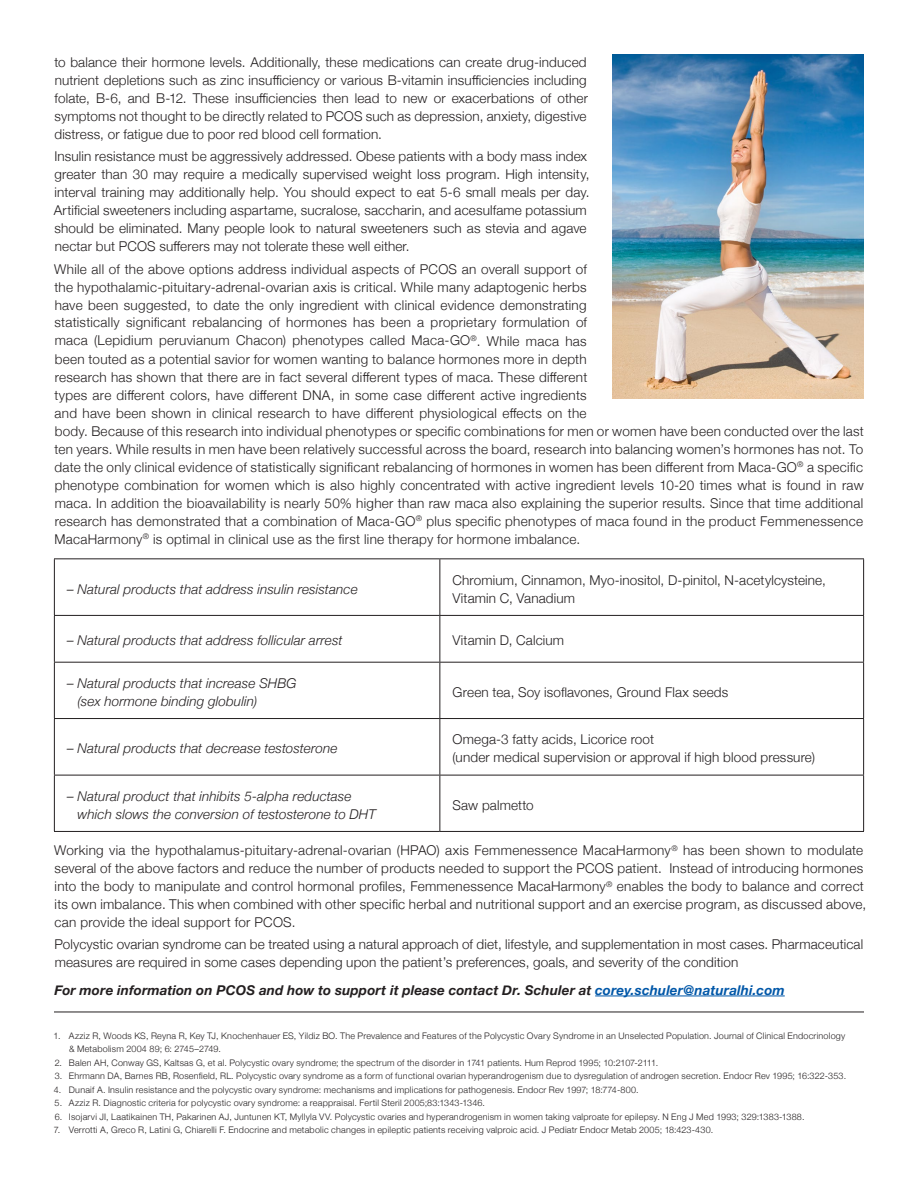
<style>
.page{position:relative;width:918px;height:1188px;background:#fff}
.page>*{position:absolute;margin:0;border:0;box-sizing:border-box;transform-origin:0 0}
.t1{font:300 13.5px/18px "Helvetica Neue";letter-spacing:.02em;color:#231f20}
.t2{font:italic 300 13.5px/18px "Helvetica Neue";letter-spacing:.01em;color:#231f20}
.t3{font:italic 700 13.5px "Helvetica Neue";letter-spacing:.01em;color:#231f20}
.t4{font:300 9px/13.5px "Helvetica Neue";letter-spacing:.025em;color:#231f20}
.s1{color:#0157a8}
</style>
<div class="page">
<hr style="left:54px;top:1012px;width:810px;height:1px;background:#231f20">
<hr style="left:595px;top:996px;width:190px;height:1px;background:#0157a8">
<hr style="left:54px;top:558px;width:386px;height:1px;background:#231f20">
<hr style="left:54px;top:559px;width:1px;height:56px;background:#231f20">
<hr style="left:440px;top:558px;width:424px;height:1px;background:#231f20">
<hr style="left:439px;top:559px;width:1px;height:56px;background:#231f20">
<hr style="left:863px;top:559px;width:1px;height:56px;background:#231f20">
<hr style="left:54px;top:615px;width:386px;height:1px;background:#231f20">
<hr style="left:54px;top:616px;width:1px;height:46px;background:#231f20">
<hr style="left:440px;top:615px;width:424px;height:1px;background:#231f20">
<hr style="left:439px;top:616px;width:1px;height:46px;background:#231f20">
<hr style="left:863px;top:616px;width:1px;height:46px;background:#231f20">
<hr style="left:54px;top:662px;width:386px;height:1px;background:#231f20">
<hr style="left:54px;top:663px;width:1px;height:55px;background:#231f20">
<hr style="left:440px;top:662px;width:424px;height:1px;background:#231f20">
<hr style="left:439px;top:663px;width:1px;height:55px;background:#231f20">
<hr style="left:863px;top:663px;width:1px;height:55px;background:#231f20">
<hr style="left:54px;top:718px;width:386px;height:1px;background:#231f20">
<hr style="left:54px;top:719px;width:1px;height:56px;background:#231f20">
<hr style="left:440px;top:718px;width:424px;height:1px;background:#231f20">
<hr style="left:439px;top:719px;width:1px;height:56px;background:#231f20">
<hr style="left:863px;top:719px;width:1px;height:56px;background:#231f20">
<hr style="left:54px;top:775px;width:386px;height:1px;background:#231f20">
<hr style="left:54px;top:775px;width:1px;height:56px;background:#231f20">
<hr style="left:440px;top:775px;width:424px;height:1px;background:#231f20">
<hr style="left:439px;top:775px;width:1px;height:56px;background:#231f20">
<hr style="left:863px;top:775px;width:1px;height:56px;background:#231f20">
<hr style="left:54px;top:831px;width:386px;height:1px;background:#231f20">
<hr style="left:440px;top:831px;width:424px;height:1px;background:#231f20">
<img style="left:613px;top:54px;width:251px;height:345px">
<p class="t1" style="left:54px;top:52px;width:535px;text-align:justify">to balance their hormone levels. Additionally, these medications can create drug-induced nutrient depletions such as zinc insufficiency or various B-vitamin insufficiencies including folate, B-6, and B-12. These insufficiencies then lead to new or exacerbations of other symptoms not thought to be directly related to PCOS such as depression, anxiety, digestive distress, or fatigue due to poor red blood cell formation.</p>
<p class="t1" style="left:54px;top:147px;width:537px">Insulin resistance must be aggressively addressed. Obese patients with a body mass index greater than 30 may require a medically supervised weight loss program. High intensity, interval training may additionally help. You should expect to eat 5-6 small meals per day.<br>Artificial sweeteners including aspartame, sucralose, saccharin, and acesulfame potassium should be eliminated. Many people look to natural sweeteners such as stevia and agave nectar but PCOS sufferers may not tolerate these well either.</p>
<p class="t1" style="left:54px;top:259px;width:811px">While all of the above options address individual aspects of PCOS an overall support of<br>the hypothalamic-pituitary-adrenal-ovarian axis is critical. While many adaptogenic herbs<br>have been suggested, to date the only ingredient with clinical evidence demonstrating<br>statistically significant rebalancing of hormones has been a proprietary formulation of<br>maca (Lepidium peruvianum Chacon) phenotypes called Maca-GO<sup>®</sup>. While maca has<br>been touted as a potential savior for women wanting to balance hormones more in depth<br>research has shown that there are in fact several different types of maca. These different<br>types are different colors, have different DNA, in some case different active ingredients<br>and have been shown in clinical research to have different physiological effects on the<br>body. Because of this research into individual phenotypes or specific combinations for men or women have been conducted over the last ten years. While results in men have been relatively successful across the board, research into balancing women’s hormones has not. To date the only clinical evidence of statistically significant rebalancing of hormones in women has been different from Maca-GO<sup>®</sup> a specific phenotype combination for women which is also highly concentrated with active ingredient levels 10-20 times what is found in raw maca. In addition the bioavailability is nearly 50% higher than raw maca also explaining the superior results. Since that time additional research has demonstrated that a combination of Maca-GO<sup>®</sup> plus specific phenotypes of maca found in the product Femmenessence MacaHarmony<sup>®</sup> is optimal in clinical use as the first line therapy for hormone imbalance.</p>
<p class="t2" style="left:67px;top:579px;width:292px">– Natural products that address insulin resistance</p>
<p class="t1" style="left:453px;top:570px;width:375px">Chromium, Cinnamon, Myo-inositol, D-pinitol, N-acetylcysteine,<br>Vitamin C, Vanadium</p>
<p class="t2" style="left:67px;top:631px;width:277px">– Natural products that address follicular arrest</p>
<p class="t1" style="left:453px;top:631px;width:113px">Vitamin D, Calcium</p>
<p class="t2" style="left:78px;top:673px;width:220px;text-indent:-11px">– Natural products that increase SHBG (sex hormone binding globulin)</p>
<p class="t1" style="left:453px;top:682px;width:277px">Green tea, Soy isoflavones, Ground Flax seeds</p>
<p class="t2" style="left:67px;top:739px;width:272px">– Natural products that decrease testosterone</p>
<p class="t1" style="left:453px;top:730px;width:364px">Omega-3 fatty acids, Licorice root<br>(under medical supervision or approval if high blood pressure)</p>
<p class="t2" style="left:78px;top:786px;width:300px;text-indent:-11px">– Natural product that inhibits 5-alpha reductase which slows the conversion of testosterone to DHT</p>
<p class="t1" style="left:453px;top:795px;width:83px">Saw palmetto</p>
<p class="t1" style="left:54px;top:841px;width:813px">Working via the hypothalamus-pituitary-adrenal-ovarian (HPAO) axis Femmenessence MacaHarmony<sup>®</sup> has been shown to modulate several of the above factors and reduce the number of products needed to support the PCOS patient. Instead of introducing hormones into the body to manipulate and control hormonal profiles, Femmenessence MacaHarmony<sup>®</sup> enables the body to balance and correct its own imbalance. This when combined with other specific herbal and nutritional support and an exercise program, as discussed above, can provide the ideal support for PCOS.</p>
<p class="t1" style="left:55px;top:935px;width:810px">Polycystic ovarian syndrome can be treated using a natural approach of diet, lifestyle, and supplementation in most cases. Pharmaceutical measures are required in some cases depending upon the patient’s preferences, goals, and severity of the condition</p>
<p class="t3" style="left:54px;top:979px;width:732px">For more information on PCOS and how to support it please contact Dr. Schuler at <span class="s1">corey.schuler@naturalhi.com</span></p>
<p class="t4" style="left:69px;top:1028px;width:778px;text-indent:-16px">1. Azziz R, Woods KS, Reyna R, Key TJ, Knochenhauer ES, Yildiz BO. The Prevalence and Features of the Polycystic Ovary Syndrome in an Unselected Population. Journal of Clinical Endocrinology &amp; Metabolism 2004 89; 6: 2745–2749.</p>
<p class="t4" style="left:55px;top:1055px;width:605px">2. Balen AH, Conway GS, Kaltsas G, et al. Polycystic ovary syndrome; the spectrum of the disorder in 1741 patients. Hum Reprod 1995; 10:2107-2111.</p>
<p class="t4" style="left:55px;top:1069px;width:793px">3. Ehrmann DA, Barnes RB, Rosenfield, RL. Polycystic ovary syndrome as a form of functional ovarian hyperandrogenism due to dysregulation of androgen secretion. Endocr Rev 1995; 16:322-353.</p>
<p class="t4" style="left:54px;top:1082px;width:586px">4. Dunaif A. Insulin resistance and the polycystic ovary syndrome: mechanisms and implications for pathogenesis. Endocr Rev 1997; 18:774-800.</p>
<p class="t4" style="left:55px;top:1096px;width:432px">5. Azziz R. Diagnostic criteria for polycystic ovary syndrome: a reappraisal. Fertil Steril 2005;83:1343-1346.</p>
<p class="t4" style="left:55px;top:1109px;width:751px">6. Isojarvi JI, Laatikainen TH, Pakarinen AJ, Juntunen KT, Myllyla VV. Polycystic ovaries and hyperandrogenism in women taking valproate for epilepsy. N Eng J Med 1993; 329:1383-1388.</p>
<p class="t4" style="left:54px;top:1123px;width:661px">7. Verrotti A, Greco R, Latini G, Chiarelli F. Endocrine and metabolic changes in epileptic patients receiving valproic acid. J Pediatr Endocr Metab 2005; 18:423-430.</p>
</div>
